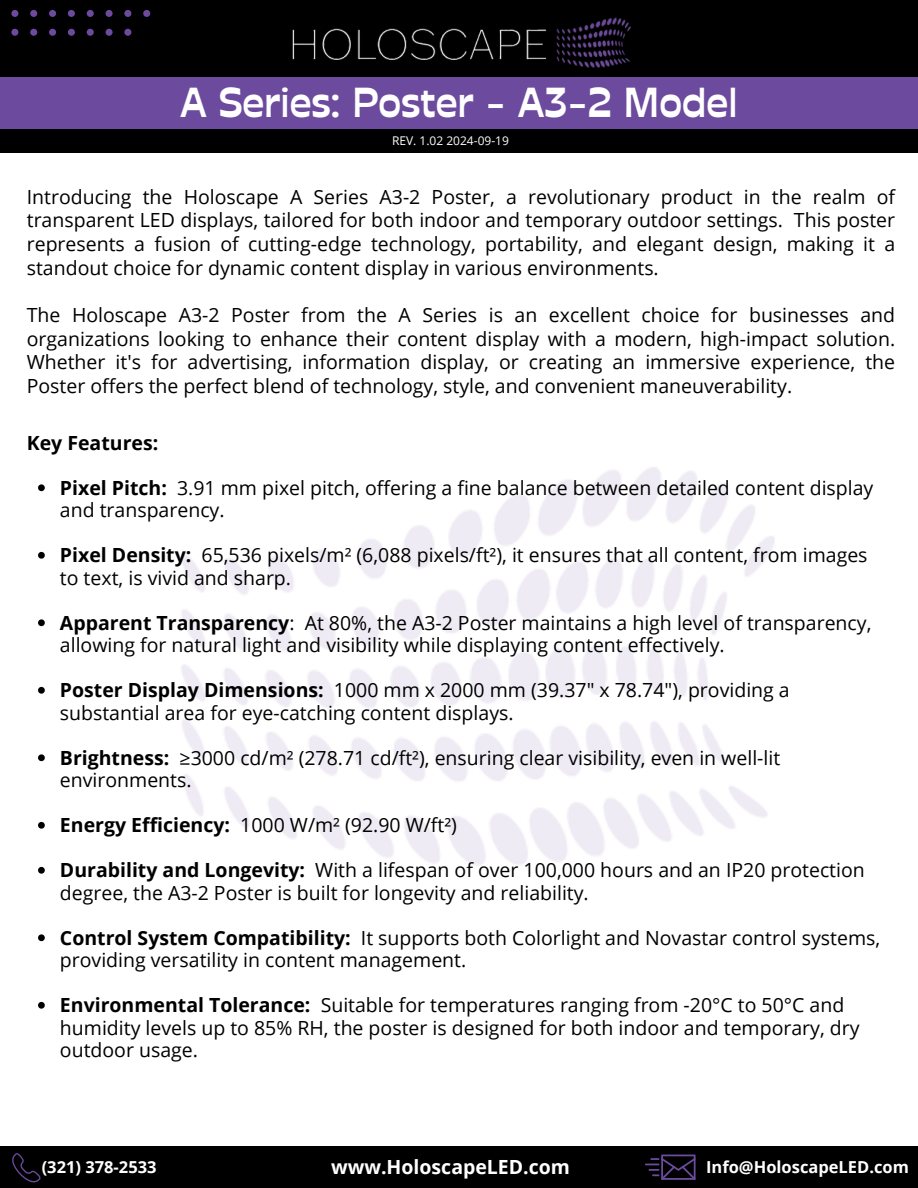
<style>
.page{position:relative;width:918px;height:1188px;background:#fff}
.page>*{position:absolute;margin:0;border:0;box-sizing:border-box;transform-origin:0 0}
.t1{font:700 41.85px "Stadio Deva";color:#fff}
.t2{font:19.5px/23.7px "Open Sans";color:#000}
.t3{font:700 19.5px "Open Sans";color:#000}
.t4{font:700 19.5px "Open Sans";color:#fff}
.t5{font:700 16.5px "Open Sans";color:#fff}
.t6{font:12px "Open Sans";color:#fff}
.s1{font-weight:700}
</style>
<div class="page">
<div style="left:0;top:0;width:918px;height:153px;background:#000"></div>
<div style="left:11px;top:29px;width:7px;height:7px;background:#6c4b9e;border-radius:50%"></div>
<div style="left:11px;top:10px;width:7px;height:7px;background:#6c4b9e;border-radius:50%"></div>
<div style="left:30px;top:29px;width:7px;height:7px;background:#6c4b9e;border-radius:50%"></div>
<div style="left:30px;top:10px;width:7px;height:7px;background:#6c4b9e;border-radius:50%"></div>
<div style="left:49px;top:29px;width:7px;height:7px;background:#6c4b9e;border-radius:50%"></div>
<div style="left:49px;top:10px;width:7px;height:7px;background:#6c4b9e;border-radius:50%"></div>
<div style="left:87px;top:10px;width:7px;height:7px;background:#6c4b9e;border-radius:50%"></div>
<div style="left:68px;top:29px;width:7px;height:7px;background:#6c4b9e;border-radius:50%"></div>
<div style="left:68px;top:10px;width:7px;height:7px;background:#6c4b9e;border-radius:50%"></div>
<div style="left:87px;top:29px;width:7px;height:7px;background:#6c4b9e;border-radius:50%"></div>
<div style="left:124px;top:10px;width:7px;height:7px;background:#6c4b9e;border-radius:50%"></div>
<div style="left:143px;top:10px;width:7px;height:7px;background:#6c4b9e;border-radius:50%"></div>
<div style="left:106px;top:29px;width:7px;height:7px;background:#6c4b9e;border-radius:50%"></div>
<svg style="left:106px;top:10px;width:7px;height:7px"></svg>
<div style="left:124px;top:29px;width:7px;height:7px;background:#6c4b9e;border-radius:50%"></div>
<img style="left:292px;top:17px;width:339px;height:51px">
<div style="left:0;top:1146px;width:918px;height:42px;background:#000"></div>
<svg style="left:12px;top:1153px;width:29px;height:29px"></svg>
<svg style="left:645px;top:1155px;width:51px;height:25px"></svg>
<div style="left:0;top:77px;width:918px;height:51px;background:#6c4b9e"></div>
<svg style="left:38px;top:484px;width:7px;height:7px"></svg>
<svg style="left:38px;top:552px;width:7px;height:7px"></svg>
<svg style="left:38px;top:619px;width:7px;height:7px"></svg>
<svg style="left:38px;top:687px;width:7px;height:7px"></svg>
<svg style="left:38px;top:754px;width:7px;height:7px"></svg>
<svg style="left:38px;top:822px;width:7px;height:7px"></svg>
<svg style="left:38px;top:867px;width:7px;height:7px"></svg>
<svg style="left:38px;top:934px;width:7px;height:7px"></svg>
<svg style="left:38px;top:1002px;width:7px;height:7px"></svg>
<p class="t1" style="left:180px;top:77px;width:559px">A Series: Poster - A3-2 Model</p>
<h4 class="t6" style="left:392px;top:132px;width:118px">REV. 1.02 2024-09-19</h4>
<h3 class="t2" style="left:27px;top:184px;width:870px;text-align:justify">Introducing the Holoscape A Series A3-2 Poster, a revolutionary product in the realm of transparent LED displays, tailored for both indoor and temporary outdoor settings. This poster represents a fusion of cutting-edge technology, portability, and elegant design, making it a standout choice for dynamic content display in various environments.</h3>
<h3 class="t2" style="left:27px;top:303px;width:870px;text-align:justify">The Holoscape A3-2 Poster from the A Series is an excellent choice for businesses and organizations looking to enhance their content display with a modern, high-impact solution.<br>Whether it's for advertising, information display, or creating an immersive experience, the Poster offers the perfect blend of technology, style, and convenient maneuverability.</h3>
<h2 class="t3" style="left:27px;top:429px;width:133px">Key Features:</h2>
<p class="t2" style="left:60px;top:476px;width:815px;line-height:22.5px"><span class="s1">Pixel Pitch:</span> 3.91 mm pixel pitch, offering a fine balance between detailed content display and transparency.</p>
<p class="t2" style="left:60px;top:543px;width:809px;line-height:22.5px"><span class="s1">Pixel Density:</span> 65,536 pixels/m² (6,088 pixels/ft²), it ensures that all content, from images to text, is vivid and sharp.</p>
<p class="t2" style="left:60px;top:611px;width:813px;line-height:22.5px"><span class="s1">Apparent Transparency</span>: At 80%, the A3-2 Poster maintains a high level of transparency, allowing for natural light and visibility while displaying content effectively.</p>
<p class="t2" style="left:60px;top:678px;width:731px;line-height:22.5px"><span class="s1">Poster Display Dimensions:</span> 1000 mm x 2000 mm (39.37" x 78.74"), providing a substantial area for eye-catching content displays.</p>
<p class="t2" style="left:60px;top:745px;width:722px"><span class="s1">Brightness:</span> ≥3000 cd/m² (278.71 cd/ft²), ensuring clear visibility, even in well-lit</p>
<p class="t2" style="left:60px;top:768px;width:133px">environments.</p>
<p class="t3" style="left:60px;top:811px;width:172px">Energy Efficiency:</p>
<p class="t2" style="left:240px;top:813px;width:218px">1000 W/m² (92.90 W/ft²)</p>
<p class="t3" style="left:60px;top:856px;width:247px">Durability and Longevity:</p>
<p class="t2" style="left:60px;top:858px;width:806px;line-height:22.5px;text-indent:255px">With a lifespan of over 100,000 hours and an IP20 protection degree, the A3-2 Poster is built for longevity and reliability.</p>
<p class="t2" style="left:60px;top:925px;width:822px"><span class="s1">Control System Compatibility:</span> It supports both Colorlight and Novastar control systems,</p>
<p class="t2" style="left:60px;top:948px;width:408px">providing versatility in content management.</p>
<p class="t2" style="left:60px;top:993px;width:786px"><span class="s1">Environmental Tolerance:</span> Suitable for temperatures ranging from -20°C to 50°C and</p>
<p class="t2" style="left:60px;top:1016px;width:801px;line-height:22.5px">humidity levels up to 85% RH, the poster is designed for both indoor and temporary, dry outdoor usage.</p>
<p class="t4" style="left:331px;top:1153px;width:241px">www.HoloscapeLED.com</p>
<h1 class="t5" style="left:42px;top:1155px;width:116px">(321) 378-2533</h1>
<p class="t5" style="left:706px;top:1155px;width:204px">Info@HoloscapeLED.com</p>
</div>
